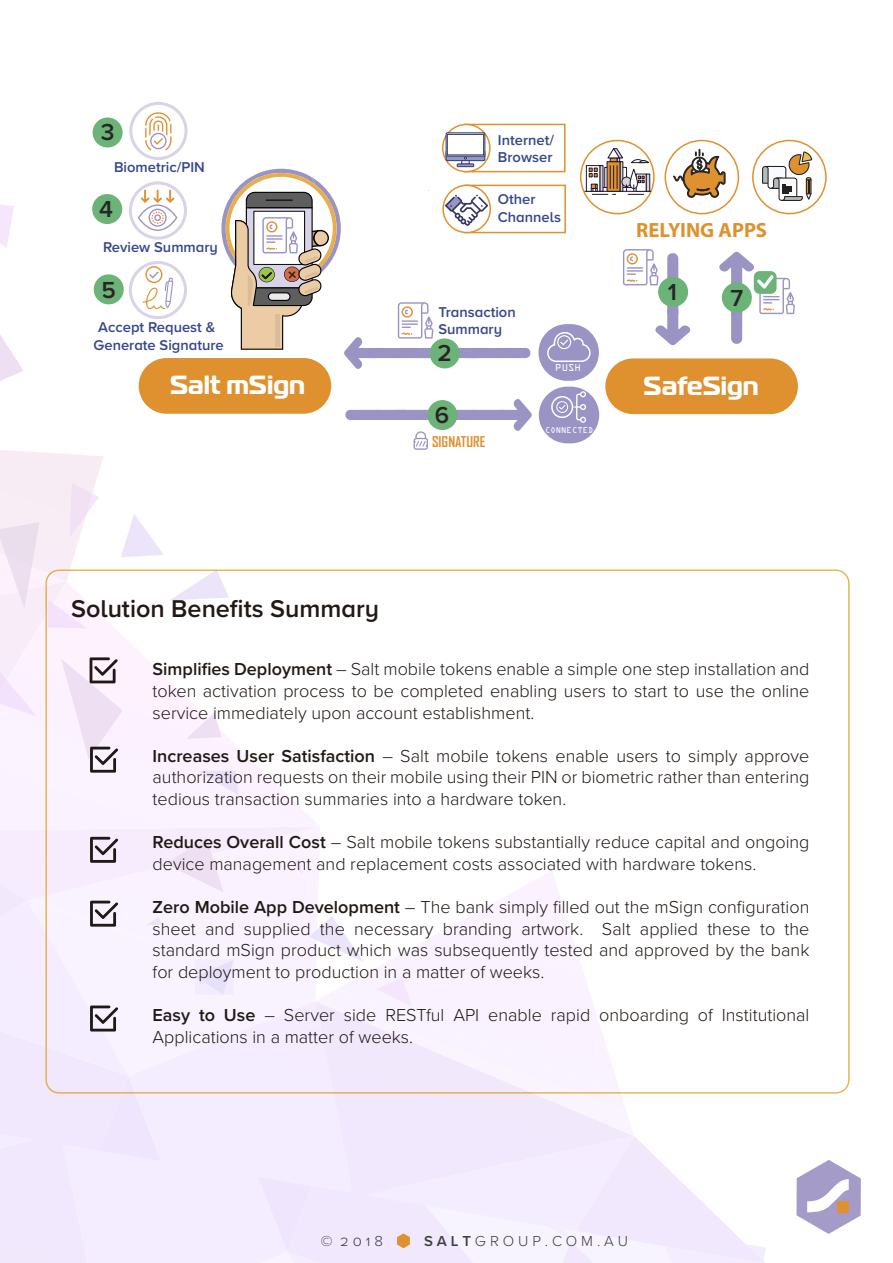
<style>
.page{position:relative;width:893px;height:1263px;background:#fff}
.page>*{position:absolute;margin:0;border:0;box-sizing:border-box;transform-origin:0 0}
.t1{font:700 26.25px "Magistral";color:#fff}
.t2{font:600 25.2px "Proxima Nova A";color:#211915}
.t3{font:600 24px "Proxima Nova A";color:#272525}
.t4{font:700 20.7px "Myriad Pro";color:#df912f}
.t5{font:300 18px/21.6px "Proxima Nova";color:#211915;text-align:justify}
.t6{font:300 15px "Proxima Nova A";color:#3c3e41}
.t7{font:300 15px "Proxima Nova S";color:#3c3e41}
.t8{font:600 14.7px/17.7px "Proxima Nova A";color:#36478a}
.t9{font:700 14.25px "Agency FB";color:#df912f}
.t10{font:9px "OCRA Std";color:#fff}
.t11{font:7.5px "OCRA Std";color:#fff}
.s1{font-weight:600}
</style>
<div class="page">
<svg style="left:796px;top:1160px;width:65px;height:74px"></svg>
<div style="left:837px;top:1201px;width:12px;height:11px;background:#df9130"></div>
<div style="left:464px;top:185px;width:102px;height:48px;background:#fff;border:2px solid #df912f"></div>
<div style="left:464px;top:124px;width:102px;height:48px;background:#fff;border:2px solid #df912f"></div>
<svg style="left:443px;top:124px;width:47px;height:48px"></svg>
<div style="left:139px;top:358px;width:192px;height:56px;background:#df912f;border-radius:28px"></div>
<div style="left:605px;top:358px;width:193px;height:56px;background:#df912f;border-radius:28px"></div>
<div style="left:129px;top:181px;width:58px;height:59px;border:3px solid #d9d3e8;border-radius:28px"></div>
<svg style="left:138px;top:190px;width:39px;height:41px"></svg>
<svg style="left:145px;top:112px;width:27px;height:38px"></svg>
<div style="left:129px;top:102px;width:58px;height:58px;border:3px solid #d9d3e8;border-radius:50%"></div>
<svg style="left:623px;top:249px;width:68px;height:96px"></svg>
<div style="left:538px;top:324px;width:61px;height:57px;background:#9a94c5;border-radius:28px"></div>
<svg style="left:546px;top:331px;width:45px;height:31px"></svg>
<div style="left:93px;top:117px;width:30px;height:30px;background:#6bb376;border-radius:50%"></div>
<div style="left:94px;top:274px;width:30px;height:30px;background:#6bb376;border-radius:50%"></div>
<div style="left:129px;top:261px;width:58px;height:58px;border:3px solid #d9d3e8;border-radius:28px"></div>
<div style="left:92px;top:194px;width:30px;height:30px;background:#6bb376;border-radius:50%"></div>
<div style="left:539px;top:387px;width:60px;height:56px;background:#9a94c5;border-radius:28px"></div>
<div style="left:551px;top:396px;width:22px;height:22px;border:2px solid #fff;border-radius:50%"></div>
<svg style="left:556px;top:391px;width:30px;height:32px"></svg>
<svg style="left:345px;top:399px;width:187px;height:51px"></svg>
<div style="left:427px;top:400px;width:30px;height:30px;background:#6bb376;border-radius:50%"></div>
<svg style="left:719px;top:251px;width:76px;height:93px"></svg>
<svg style="left:142px;top:266px;width:31px;height:43px"></svg>
<svg style="left:221px;top:132px;width:311px;height:237px"></svg>
<svg style="left:581px;top:141px;width:73px;height:73px"></svg>
<div style="left:580px;top:140px;width:75px;height:74px;border:2px solid #df912f;border-radius:50%"></div>
<div style="left:665px;top:140px;width:74px;height:74px;border:2px solid #df912f;border-radius:50%"></div>
<div style="left:752px;top:140px;width:75px;height:74px;border:2px solid #df912f;border-radius:50%"></div>
<svg style="left:673px;top:149px;width:53px;height:49px"></svg>
<hr style="left:585px;top:191px;width:66px;height:1px;background:#211631">
<svg style="left:586px;top:165px;width:3px;height:27px"></svg>
<svg style="left:649px;top:174px;width:1px;height:17px"></svg>
<svg style="left:589px;top:147px;width:60px;height:48px"></svg>
<svg style="left:762px;top:151px;width:50px;height:50px"></svg>
<svg style="left:0;top:450px;width:164px;height:323px"></svg>
<svg style="left:0;top:826px;width:766px;height:437px"></svg>
<h3 class="t3" style="left:101px;top:114px;width:15px">3</h3>
<p class="t8" style="left:114px;top:158px;width:92px">Biometric/PIN</p>
<h3 class="t3" style="left:99px;top:191px;width:15px">4</h3>
<p class="t8" style="left:103px;top:238px;width:116px">Review Summary</p>
<h3 class="t3" style="left:102px;top:272px;width:16px">5</h3>
<p class="t8" style="left:93px;top:318px;width:132px;text-align:center">Accept Request &amp;<br>Generate Signature</p>
<p class="t8" style="left:498px;top:130px;width:58px">Internet/<br>Browser</p>
<p class="t8" style="left:498px;top:190px;width:65px">Other<br>Channels</p>
<p class="t8" style="left:438px;top:302px;width:79px">Transaction<br>Summary</p>
<h3 class="t3" style="left:438px;top:335px;width:16px">2</h3>
<p class="t10" style="left:555px;top:364px;width:27px">PUSH</p>
<p class="t4" style="left:636px;top:216px;width:132px">RELYING APPS</p>
<h3 class="t3" style="left:668px;top:274px;width:11px">1</h3>
<h3 class="t3" style="left:730px;top:280px;width:14px">7</h3>
<h1 class="t1" style="left:170px;top:368px;width:136px">Salt mSign</h1>
<h1 class="t1" style="left:644px;top:368px;width:117px">SafeSign</h1>
<h3 class="t3" style="left:435px;top:397px;width:16px">6</h3>
<p class="t9" style="left:432px;top:434px;width:55px">SIGNATURE</p>
<p class="t11" style="left:545px;top:426px;width:50px">CONNECTED</p>
<h2 class="t2" style="left:71px;top:590px;width:310px">Solution Benefits Summary</h2>
<p class="t5" style="left:153px;top:658px;width:658px"><span class="s1">Simplifies Deployment</span> – Salt mobile tokens enable a simple one step installation and token activation process to be completed enabling users to start to use the online service immediately upon account establishment.</p>
<p class="t5" style="left:153px;top:744px;width:658px"><span class="s1">Increases User Satisfaction</span> – Salt mobile tokens enable users to simply approve authorization requests on their mobile using their PIN or biometric rather than entering tedious transaction summaries into a hardware token.</p>
<p class="t5" style="left:153px;top:830px;width:658px"><span class="s1">Reduces Overall Cost</span> – Salt mobile tokens substantially reduce capital and ongoing device management and replacement costs associated with hardware tokens.</p>
<p class="t5" style="left:153px;top:895px;width:658px"><span class="s1">Zero Mobile App Development</span> – The bank simply filled out the mSign configuration sheet and supplied the necessary branding artwork. Salt applied these to the standard mSign product which was subsequently tested and approved by the bank for deployment to production in a matter of weeks.</p>
<p class="t5" style="left:153px;top:1003px;width:658px"><span class="s1">Easy to Use</span> – Server side RESTful API enable rapid onboarding of Institutional<br>Applications in a matter of weeks.</p>
<p class="t7" style="left:321px;top:1230px;width:64px">© 2 0 1 8</p>
<p class="t6" style="left:424px;top:1230px;width:205px"><span class="s1">S A L T</span> G R O U P . C O M . A U</p>
</div>
